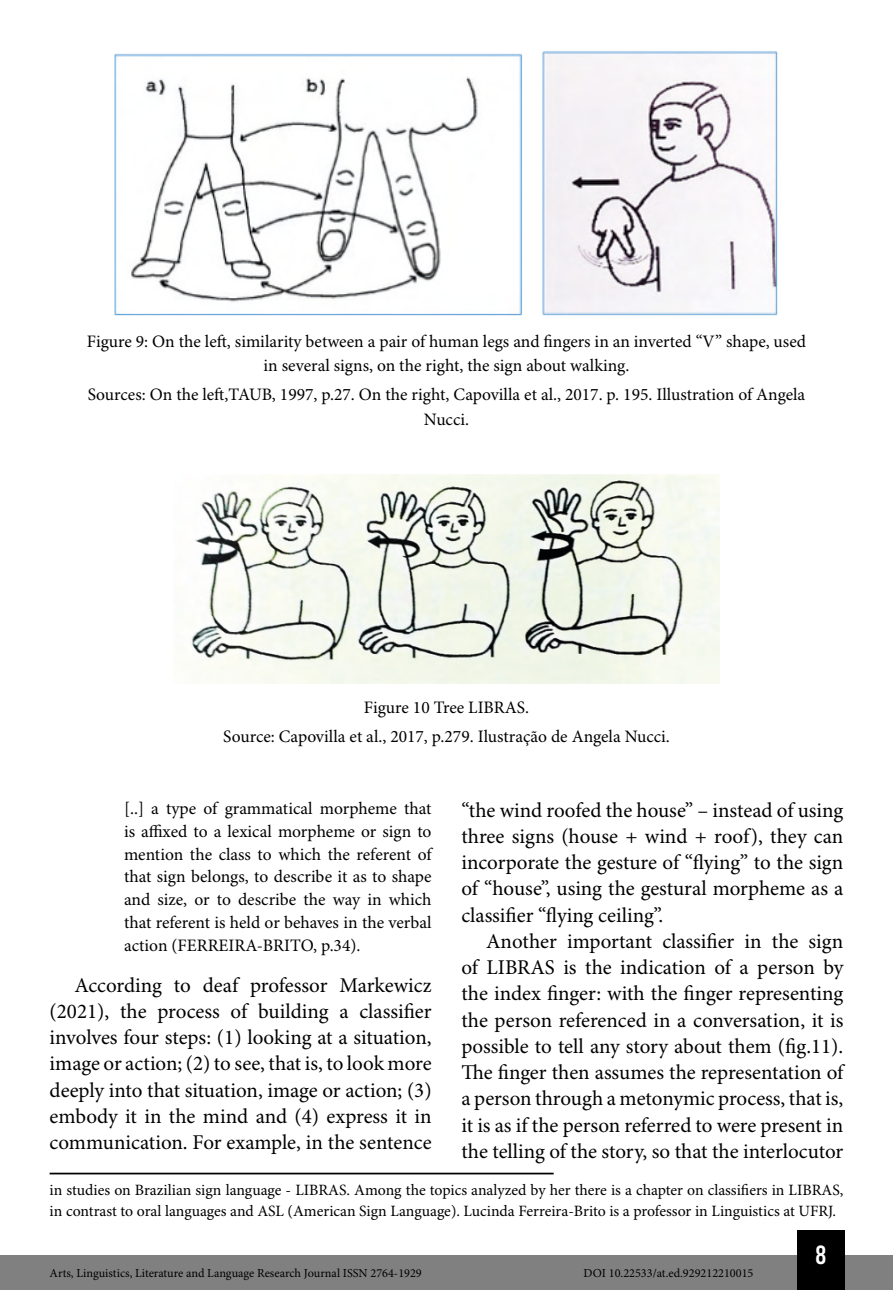
<style>
.page{position:relative;width:893px;height:1290px;background:#fff}
.page>*{position:absolute;margin:0;border:0;box-sizing:border-box;transform-origin:0 0}
.t1{font:26.25px "Bebas Kai";color:#fff}
.t2{font:21px/26.2px "Minion Pro";color:#000;text-align:justify}
.t3{font:17.5px/22.8px "Minion Pro";color:#000;text-align:center}
.t4{font:15.75px/21px "Minion Pro";color:#000}
.t5{font:12.25px "Minion Pro";color:#000}
</style>
<div class="page">
<div style="left:0;top:1255px;width:893px;height:35px;background:#808080"></div>
<div style="left:797px;top:1230px;width:48px;height:60px;background:#000"></div>
<img style="left:114px;top:51px;width:664px;height:265px">
<img style="left:191px;top:474px;width:528px;height:209px">
<hr style="left:50px;top:1172px;width:504px;height:2px;background:#000">
<p class="t3" style="left:87px;top:329px;width:721px;line-height:24.5px">Figure 9: On the left, similarity between a pair of human legs and fingers in an inverted “V” shape, used in several signs, on the right, the sign about walking.</p>
<p class="t3" style="left:88px;top:383px;width:719px;line-height:24.5px">Sources: On the left,TAUB, 1997, p.27. On the right, Capovilla et al., 2017. p. 195. Illustration of Angela<br>Nucci.</p>
<p class="t3" style="left:223px;top:693px;width:448px;line-height:29.4px">Figure 10 Tree LIBRAS.<br>Source: Capovilla et al., 2017, p.279. Ilustração de Angela Nucci.</p>
<p class="t2" style="left:461px;top:797px;width:383px">“the wind roofed the house” – instead of using three signs (house + wind + roof), they can incorporate the gesture of “flying” to the sign of “house”, using the gestural morpheme as a classifier “flying ceiling”.</p>
<p class="t2" style="left:461px;top:929px;width:384px;text-indent:25px">Another important classifier in the sign of LIBRAS is the indication of a person by the index finger: with the finger representing the person referenced in a conversation, it is possible to tell any story about them (fig.11).<br>The finger then assumes the representation of a person through a metonymic process, that is, it is as if the person referred to were present in the telling of the story, so that the interlocutor</p>
<p class="t3" style="left:124px;top:798px;width:309px;text-align:justify">[..] a type of grammatical morpheme that is affixed to a lexical morpheme or sign to mention the class to which the referent of that sign belongs, to describe it as to shape and size, or to describe the way in which that referent is held or behaves in the verbal action (FERREIRA-BRITO, p.34).</p>
<p class="t2" style="left:50px;top:973px;width:384px;text-indent:25px">According to deaf professor Markewicz (2021), the process of building a classifier involves four steps: (1) looking at a situation, image or action; (2) to see, that is, to look more deeply into that situation, image or action; (3) embody it in the mind and (4) express it in communication. For example, in the sentence</p>
<p class="t4" style="left:50px;top:1179px;width:795px">in studies on Brazilian sign language - LIBRAS. Among the topics analyzed by her there is a chapter on classifiers in LIBRAS, in contrast to oral languages and ASL (American Sign Language). Lucinda Ferreira-Brito is a professor in Linguistics at UFRJ.</p>
<p class="t5" style="left:50px;top:1266px;width:374px">Arts, Linguistics, Literature and Language Research Journal ISSN 2764-1929</p>
<p class="t5" style="left:584px;top:1266px;width:171px">DOI 10.22533/at.ed.929212210015</p>
<p class="t1" style="left:816px;top:1241px;width:12px">8</p>
</div>
